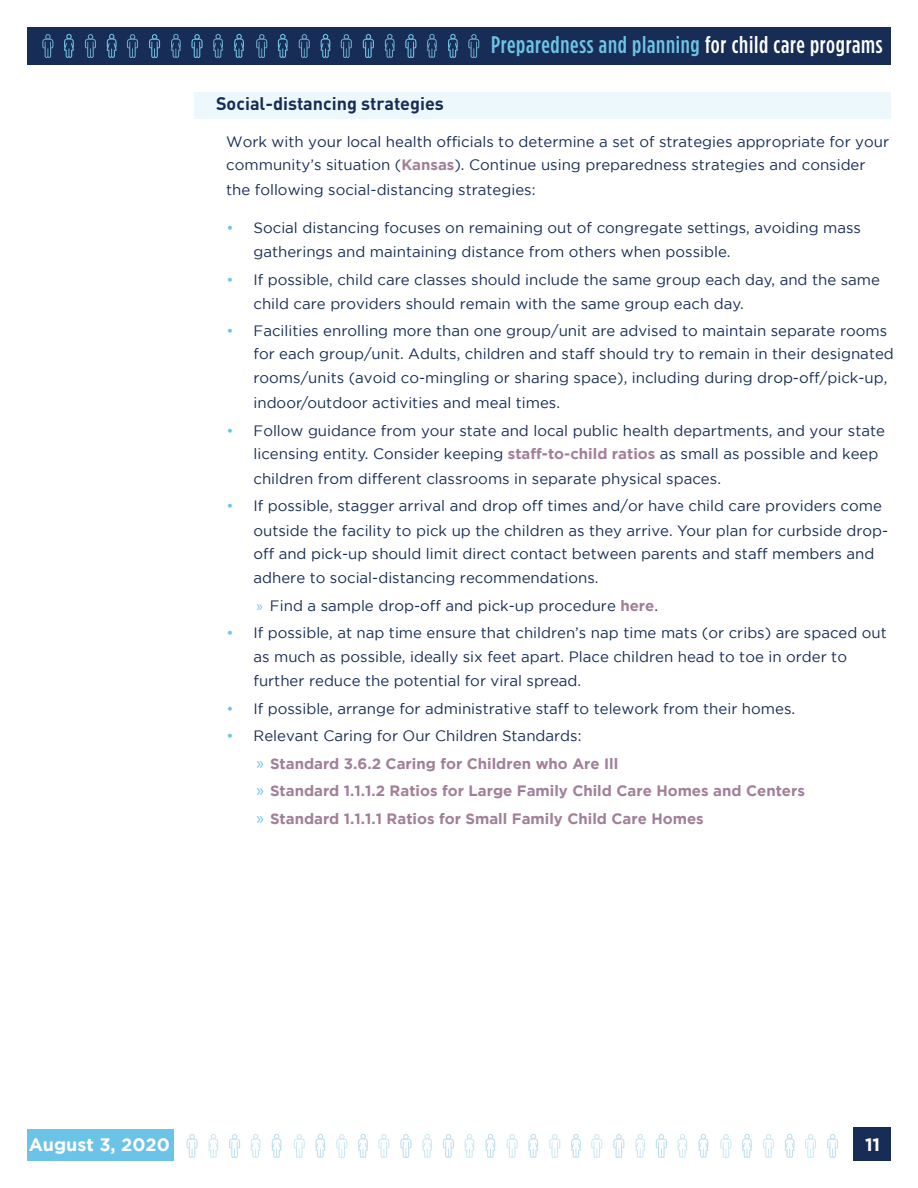
<style>
.page{position:relative;width:918px;height:1188px;background:#fff}
.page>*{position:absolute;margin:0;border:0;box-sizing:border-box;transform-origin:0 0}
.t1{font:500 condensed 24px "Gotham HTF";letter-spacing:.03em;color:#6ec4e7}
.t2{font:700 18px "DIN Pro";color:#182d55}
.t3{font:700 18px "Gotham";color:#fff}
.t4{font:700 18px "Gotham";color:#fff}
.t5{font:15px/24px "Gotham";color:#182d55}
.t6{font:700 15px/27.5px "Gotham";color:#a27f99}
.s1{color:#fff}
.s2{font-weight:700;color:#a27f99}
.s3{color:#6ec4e7}
.s4{font-family:"Myriad Pro";color:#6ec4e7}
.s5{font-weight:400;color:#6ec4e7}
.s6{font-weight:400;color:#182d55}
.s7{font-family:"Myriad Pro";font-weight:400;font-size:18px;color:#6ec4e7}
</style>
<div class="page">
<div style="left:27px;top:27px;width:864px;height:38px;background:#182d55"></div>
<div style="left:853px;top:1127px;width:38px;height:34px;background:#182d55"></div>
<svg style="left:251px;top:1134px;width:10px;height:24px"></svg>
<svg style="left:272px;top:1134px;width:10px;height:24px"></svg>
<svg style="left:186px;top:1134px;width:12px;height:24px"></svg>
<svg style="left:208px;top:1134px;width:10px;height:24px"></svg>
<svg style="left:229px;top:1134px;width:11px;height:24px"></svg>
<svg style="left:315px;top:1134px;width:10px;height:24px"></svg>
<svg style="left:336px;top:1134px;width:11px;height:24px"></svg>
<svg style="left:358px;top:1134px;width:10px;height:24px"></svg>
<svg style="left:294px;top:1134px;width:11px;height:24px"></svg>
<svg style="left:464px;top:1134px;width:10px;height:24px"></svg>
<svg style="left:378px;top:1134px;width:11px;height:24px"></svg>
<svg style="left:485px;top:1134px;width:10px;height:24px"></svg>
<svg style="left:400px;top:1134px;width:11px;height:24px"></svg>
<svg style="left:422px;top:1134px;width:10px;height:24px"></svg>
<svg style="left:443px;top:1134px;width:11px;height:24px"></svg>
<svg style="left:528px;top:1134px;width:10px;height:24px"></svg>
<svg style="left:549px;top:1134px;width:11px;height:24px"></svg>
<svg style="left:571px;top:1134px;width:10px;height:24px"></svg>
<svg style="left:507px;top:1134px;width:11px;height:24px"></svg>
<svg style="left:677px;top:1134px;width:10px;height:24px"></svg>
<svg style="left:591px;top:1134px;width:11px;height:24px"></svg>
<svg style="left:698px;top:1134px;width:10px;height:24px"></svg>
<svg style="left:613px;top:1134px;width:11px;height:24px"></svg>
<svg style="left:635px;top:1134px;width:10px;height:24px"></svg>
<svg style="left:656px;top:1134px;width:11px;height:24px"></svg>
<svg style="left:742px;top:1134px;width:10px;height:24px"></svg>
<svg style="left:763px;top:1134px;width:11px;height:24px"></svg>
<svg style="left:785px;top:1134px;width:10px;height:24px"></svg>
<svg style="left:720px;top:1134px;width:12px;height:24px"></svg>
<svg style="left:805px;top:1134px;width:11px;height:24px"></svg>
<svg style="left:827px;top:1134px;width:11px;height:24px"></svg>
<div style="left:27px;top:1130px;width:146px;height:31px;background:#6bc3e7"></div>
<svg style="left:64px;top:34px;width:10px;height:24px"></svg>
<svg style="left:85px;top:34px;width:11px;height:24px"></svg>
<svg style="left:107px;top:34px;width:10px;height:24px"></svg>
<svg style="left:42px;top:34px;width:11px;height:24px"></svg>
<svg style="left:213px;top:34px;width:10px;height:24px"></svg>
<svg style="left:127px;top:34px;width:11px;height:24px"></svg>
<svg style="left:234px;top:34px;width:10px;height:24px"></svg>
<svg style="left:149px;top:34px;width:11px;height:24px"></svg>
<svg style="left:171px;top:34px;width:10px;height:24px"></svg>
<svg style="left:191px;top:34px;width:12px;height:24px"></svg>
<svg style="left:278px;top:34px;width:10px;height:24px"></svg>
<svg style="left:299px;top:34px;width:11px;height:24px"></svg>
<svg style="left:321px;top:34px;width:10px;height:24px"></svg>
<svg style="left:256px;top:34px;width:11px;height:24px"></svg>
<svg style="left:427px;top:34px;width:10px;height:24px"></svg>
<svg style="left:341px;top:34px;width:11px;height:24px"></svg>
<svg style="left:448px;top:34px;width:10px;height:24px"></svg>
<svg style="left:363px;top:34px;width:11px;height:24px"></svg>
<svg style="left:385px;top:34px;width:10px;height:24px"></svg>
<svg style="left:405px;top:34px;width:11px;height:24px"></svg>
<svg style="left:468px;top:34px;width:11px;height:24px"></svg>
<div style="left:195px;top:92px;width:696px;height:27px;background:#edf8fc"></div>
<h1 class="t1" style="left:491px;top:32px;width:393px">Preparedness and planning <span class="s1">for child care programs</span></h1>
<p class="t2" style="left:216px;top:89px;width:229px">Social-distancing strategies</p>
<p class="t5" style="left:226px;top:130px;width:664px;line-height:23.2px">Work with your local health officials to determine a set of strategies appropriate for your community’s situation (<span class="s2">Kansas</span>). Continue using preparedness strategies and consider</p>
<p class="t5" style="left:226px;top:177px;width:311px">the following social-distancing strategies:</p>
<p class="t5" style="left:254px;top:215px;width:609px;text-indent:-27px"><span class="s3">•</span> Social distancing focuses on remaining out of congregate settings, avoiding mass gatherings and maintaining distance from others when possible.</p>
<p class="t5" style="left:254px;top:267px;width:628px;text-indent:-27px"><span class="s3">•</span> If possible, child care classes should include the same group each day, and the same child care providers should remain with the same group each day.</p>
<p class="t5" style="left:253px;top:319px;width:642px;text-indent:-27px"><span class="s3">•</span> Facilities enrolling more than one group/unit are advised to maintain separate rooms for each group/unit. Adults, children and staff should try to remain in their designated rooms/units (avoid co-mingling or sharing space), including during drop-off/pick-up, indoor/outdoor activities and meal times.</p>
<p class="t5" style="left:253px;top:418px;width:633px;line-height:23.2px;text-indent:-27px"><span class="s3">•</span> Follow guidance from your state and local public health departments, and your state licensing entity. Consider keeping <span class="s2">s</span><span class="s2">taff-t</span><span class="s2">o-child ratios</span> as small as possible and keep</p>
<p class="t5" style="left:253px;top:466px;width:469px">children from different classrooms in separate physical spaces.</p>
<p class="t5" style="left:253px;top:494px;width:636px;text-indent:-27px"><span class="s3">•</span> If possible, stagger arrival and drop off times and/or have child care providers come outside the facility to pick up the children as they arrive. Your plan for curbside drop&shy;off and pick-up should limit direct contact between parents and staff members and adhere to social-distancing recommendations.</p>
<p class="t5" style="left:256px;top:593px;width:403px"><span class="s4">»</span> Find a sample drop-off and pick-up procedure <span class="s2">here</span>.</p>
<p class="t5" style="left:253px;top:621px;width:635px;text-indent:-27px"><span class="s3">•</span> If possible, at nap time ensure that children’s nap time mats (or cribs) are spaced out as much as possible, ideally six feet apart. Place children head to toe in order to further reduce the potential for viral spread.</p>
<p class="t5" style="left:226px;top:696px;width:570px"><span class="s3">•</span> If possible, arrange for administrative staff to telework from their homes.</p>
<p class="t6" style="left:256px;top:722px;width:550px;text-indent:-30px"><span class="s5">•</span> <span class="s6">Relevant Caring for Our Children Standards:<br></span><span class="s7">»</span> Standard 3.6.2 Caring for Children who Are Ill<br><span class="s7">»</span> Standard 1.1.1.2 Ratios for Large Family Child Care Homes and Centers <span class="s7">»</span> Standard 1.1.1.1 Ratios for Small Family Child Care Homes</p>
<p class="t3" style="left:29px;top:1135px;width:143px">August 3, 2020</p>
<p class="t4" style="left:865px;top:1134px;width:17px">11</p>
</div>
